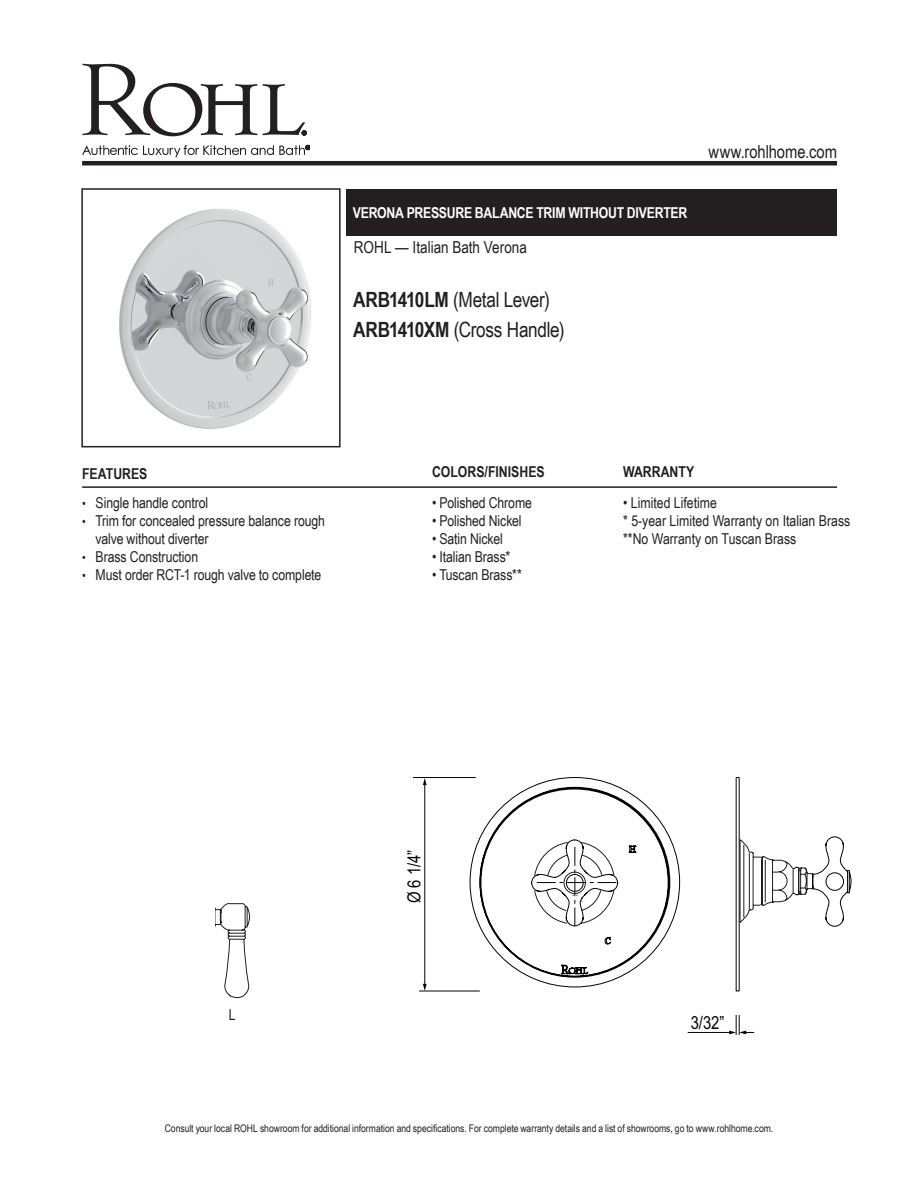
<style>
.page{position:relative;width:918px;height:1188px;background:#fff}
.page>*{position:absolute;margin:0;border:0;box-sizing:border-box;transform-origin:0 0}
.Product_Info_Nest{font:21px "Arial Narrow";letter-spacing:-.015em;color:#231f20}
.t1{font:18.15px "Arial Narrow";color:#040503}
.t2{font:18px "Arial Narrow";letter-spacing:-.005em;color:#231f20}
.t3{font:16.5px "Arial Narrow";color:#231f20}
.Paragraph_Style_1{font:15px/18px "Arial Narrow";letter-spacing:-.005em;color:#231f20}
.Product_Title_Bar{font:700 15px "Arial Narrow";letter-spacing:-.015em;color:#fff}
.t4{font:700 15px "Arial Narrow";color:#231f20}
.t5{font:10.5px "Arial Narrow";color:#231f20}
.s1{font-weight:700}
.s2{font-size:12.75px}
</style>
<div class="page">
<svg style="left:82px;top:64px;width:175px;height:72px"></svg>
<svg style="left:263px;top:84px;width:44px;height:51px"></svg>
<svg style="left:82px;top:145px;width:228px;height:12px"></svg>
<hr style="left:82px;top:161px;width:755px;height:4px;background:#231f20">
<hr style="left:82px;top:486px;width:755px;height:2px;background:#231f20">
<div style="left:346px;top:189px;width:491px;height:46px;background:#231f20"></div>
<img style="left:119px;top:209px;width:192px;height:220px">
<div style="left:81px;top:188px;width:260px;height:259px;border:2px solid #231f20"></div>
<hr style="left:413px;top:777px;width:63px;height:1px;background:#040503">
<hr style="left:419px;top:991px;width:61px;height:1px;background:#040503">
<hr style="left:739px;top:778px;width:1px;height:213px;background:#040503">
<hr style="left:736px;top:778px;width:1px;height:213px;background:#040503">
<hr style="left:424px;top:784px;width:1px;height:201px;background:#040503">
<svg style="left:423px;top:984px;width:4px;height:7px"></svg>
<svg style="left:423px;top:778px;width:4px;height:7px"></svg>
<hr style="left:688px;top:1032px;width:42px;height:1px;background:#040503">
<svg style="left:729px;top:1015px;width:25px;height:20px"></svg>
<svg style="left:469px;top:777px;width:211px;height:211px"></svg>
<svg style="left:739px;top:836px;width:112px;height:91px"></svg>
<svg style="left:531px;top:839px;width:87px;height:88px"></svg>
<svg style="left:216px;top:903px;width:34px;height:96px"></svg>
<p class="Product_Title_Bar" style="left:353px;top:201px;width:336px">VERONA PRESSURE BALANCE TRIM WITHOUT DIVERTER</p>
<p class="t3" style="left:354px;top:235px;width:175px">ROHL — Italian Bath Verona</p>
<p class="Product_Info_Nest" style="left:353px;top:284px;width:198px"><span class="s1">ARB1410LM</span> (Metal Lever)</p>
<p class="Product_Info_Nest" style="left:353px;top:314px;width:213px"><span class="s1">ARB1410XM</span> (Cross Handle)</p>
<p class="t2" style="left:709px;top:138px;width:130px">www.rohlhome.com</p>
<p class="t4" style="left:82px;top:462px;width:67px">FEATURES</p>
<p class="Paragraph_Style_1" style="left:82px;top:494px;width:128px"><span class="s2">•</span> Single handle control</p>
<p class="Paragraph_Style_1" style="left:96px;top:512px;width:231px;text-indent:-14px"><span class="s2">•</span> Trim for concealed pressure balance rough valve without diverter</p>
<p class="Paragraph_Style_1" style="left:82px;top:548px;width:118px"><span class="s2">•</span> Brass Construction</p>
<p class="Paragraph_Style_1" style="left:82px;top:566px;width:241px"><span class="s2">•</span> Must order RCT-1 rough valve to complete</p>
<p class="t4" style="left:432px;top:460px;width:114px">COLORS/FINISHES</p>
<p class="t4" style="left:623px;top:460px;width:73px">WARRANTY</p>
<p class="Paragraph_Style_1" style="left:432px;top:494px;width:102px">• Polished Chrome</p>
<p class="Paragraph_Style_1" style="left:432px;top:512px;width:91px">• Polished Nickel</p>
<p class="Paragraph_Style_1" style="left:432px;top:530px;width:72px">• Satin Nickel</p>
<p class="Paragraph_Style_1" style="left:432px;top:548px;width:80px">• Italian Brass*</p>
<p class="Paragraph_Style_1" style="left:432px;top:566px;width:91px">• Tuscan Brass**</p>
<p class="Paragraph_Style_1" style="left:623px;top:494px;width:95px">• Limited Lifetime</p>
<p class="Paragraph_Style_1" style="left:623px;top:512px;width:229px">* 5-year Limited Warranty on Italian Brass</p>
<p class="Paragraph_Style_1" style="left:623px;top:530px;width:175px">**No Warranty on Tuscan Brass</p>
<p class="Paragraph_Style_1" style="left:229px;top:1005px;width:8px">L</p>
<p class="t1" style="left:401px;top:903px;width:55px;rotate:-90deg">Ø 6 1/4”</p>
<p class="t1" style="left:691px;top:1010px;width:35px">3/32”</p>
<p class="t5" style="left:165px;top:1121px;width:610px">Consult your local ROHL showroom for additional information and specifications. For complete warranty details and a list of showrooms, go to www.rohlhome.com.</p>
</div>
